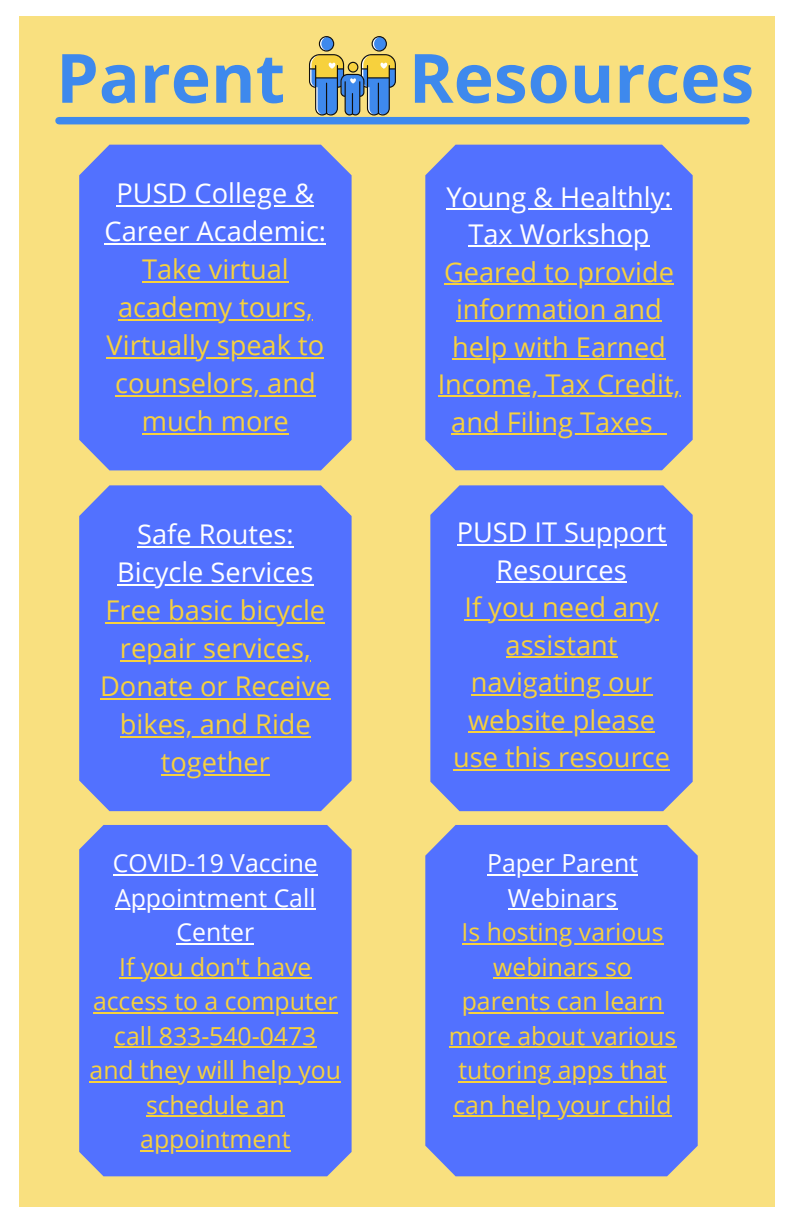
<style>
.page{position:relative;width:792px;height:1224px;background:#fff}
.page>*{position:absolute;margin:0;border:0;box-sizing:border-box;transform-origin:0 0}
.t1{font:700 68px "Open Sans";color:#3e89ed}
.t2{font:27.2px/38px "Open Sans";color:#f7d13d;text-align:center}
.t3{font:27.2px/38px "Open Sans";color:#fff;text-align:center}
.t4{font:24.8px/34.4px "Open Sans";color:#f7d13d;text-align:center}
.t5{font:24.8px/34.4px "Open Sans";color:#fff;text-align:center}
</style>
<div class="page">
<div style="left:20px;top:16px;width:755px;height:1190px;background:#f9e07f"></div>
<div style="left:79px;top:145px;width:273px;height:325px;background:#5271ff"></div>
<hr style="left:117px;top:205px;width:197px;height:2px;background:#fff">
<hr style="left:105px;top:243px;width:221px;height:2px;background:#fff">
<hr style="left:142px;top:281px;width:147px;height:2px;background:#f7d13d">
<hr style="left:118px;top:319px;width:195px;height:2px;background:#f7d13d">
<hr style="left:107px;top:357px;width:217px;height:2px;background:#f7d13d">
<hr style="left:115px;top:395px;width:201px;height:2px;background:#f7d13d">
<hr style="left:142px;top:433px;width:147px;height:2px;background:#f7d13d">
<div style="left:425px;top:145px;width:268px;height:325px;background:#5271ff"></div>
<hr style="left:446px;top:208px;width:226px;height:2px;background:#fff">
<hr style="left:468px;top:246px;width:182px;height:1px;background:#fff">
<hr style="left:444px;top:283px;width:230px;height:2px;background:#f7d13d">
<hr style="left:456px;top:321px;width:206px;height:1px;background:#f7d13d">
<hr style="left:452px;top:358px;width:214px;height:2px;background:#f7d13d">
<hr style="left:438px;top:396px;width:242px;height:1px;background:#f7d13d">
<hr style="left:451px;top:433px;width:202px;height:2px;background:#f7d13d">
<svg style="left:653px;top:433px;width:14px;height:2px"></svg>
<div style="left:79px;top:485px;width:273px;height:326px;background:#5271ff"></div>
<hr style="left:137px;top:546px;width:157px;height:2px;background:#fff">
<hr style="left:117px;top:584px;width:197px;height:2px;background:#fff">
<hr style="left:106px;top:622px;width:219px;height:2px;background:#f7d13d">
<hr style="left:120px;top:660px;width:191px;height:2px;background:#f7d13d">
<hr style="left:100px;top:698px;width:231px;height:2px;background:#f7d13d">
<hr style="left:120px;top:736px;width:191px;height:2px;background:#f7d13d">
<hr style="left:161px;top:774px;width:109px;height:2px;background:#f7d13d">
<div style="left:430px;top:485px;width:263px;height:326px;background:#5271ff"></div>
<hr style="left:457px;top:544px;width:209px;height:1px;background:#fff">
<hr style="left:496px;top:581px;width:131px;height:2px;background:#fff">
<hr style="left:464px;top:619px;width:195px;height:1px;background:#f7d13d">
<hr style="left:506px;top:656px;width:111px;height:2px;background:#f7d13d">
<hr style="left:471px;top:694px;width:181px;height:1px;background:#f7d13d">
<hr style="left:468px;top:731px;width:187px;height:2px;background:#f7d13d">
<hr style="left:453px;top:769px;width:217px;height:1px;background:#f7d13d">
<div style="left:425px;top:825px;width:273px;height:351px;background:#5271ff"></div>
<hr style="left:487px;top:874px;width:151px;height:1px;background:#fff">
<hr style="left:508px;top:908px;width:109px;height:2px;background:#fff">
<hr style="left:462px;top:943px;width:202px;height:1px;background:#f7d13d">
<hr style="left:493px;top:977px;width:139px;height:2px;background:#f7d13d">
<hr style="left:462px;top:1012px;width:201px;height:1px;background:#f7d13d">
<hr style="left:449px;top:1046px;width:227px;height:2px;background:#f7d13d">
<hr style="left:459px;top:1081px;width:208px;height:1px;background:#f7d13d">
<hr style="left:454px;top:1115px;width:218px;height:2px;background:#f7d13d">
<div style="left:59px;top:117px;width:687px;height:7px;background:#3e89ed"></div>
<svg style="left:309px;top:36px;width:87px;height:80px"></svg>
<div style="left:79px;top:825px;width:273px;height:351px;background:#5271ff"></div>
<hr style="left:113px;top:874px;width:205px;height:1px;background:#fff">
<hr style="left:115px;top:908px;width:201px;height:2px;background:#fff">
<hr style="left:177px;top:943px;width:77px;height:1px;background:#fff">
<hr style="left:119px;top:977px;width:192px;height:2px;background:#f7d13d">
<hr style="left:93px;top:1012px;width:245px;height:1px;background:#f7d13d">
<hr style="left:114px;top:1046px;width:202px;height:2px;background:#f7d13d">
<hr style="left:90px;top:1081px;width:251px;height:1px;background:#f7d13d">
<hr style="left:146px;top:1115px;width:139px;height:2px;background:#f7d13d">
<hr style="left:140px;top:1150px;width:150px;height:1px;background:#f7d13d">
<p class="t1" style="left:56px;top:30px;width:231px">Parent</p>
<p class="t1" style="left:409px;top:30px;width:347px">Resources</p>
<p class="t3" style="left:105px;top:174px;width:223px">PUSD College &amp;<br>Career Academic:</p>
<p class="t2" style="left:107px;top:250px;width:219px">Take virtual academy tours,<br>Virtually speak to counselors, and much more</p>
<p class="t3" style="left:117px;top:514px;width:198px">Safe Routes:<br>Bicycle Services</p>
<p class="t2" style="left:100px;top:590px;width:232px">Free basic bicycle repair services,<br>Donate or Receive bikes, and Ride together</p>
<p class="t5" style="left:113px;top:845px;width:206px">COVID-19 Vaccine</p>
<p class="t5" style="left:115px;top:880px;width:202px">Appointment Call<br>Center</p>
<p class="t4" style="left:90px;top:949px;width:253px">If you don't have access to a computer call 833-540-0473 and they will help you schedule an appointment</p>
<p class="t3" style="left:446px;top:177px;width:227px">Young &amp; Healthly:<br>Tax Workshop</p>
<p class="t2" style="left:438px;top:252px;width:244px">Geared to provide information and help with Earned<br>Income, Tax Credit, and Filing Taxes</p>
<p class="t3" style="left:457px;top:513px;width:211px">PUSD IT Support<br>Resources</p>
<p class="t2" style="left:453px;top:588px;width:218px">If you need any assistant navigating our website please use this resource</p>
<p class="t5" style="left:487px;top:845px;width:152px">Paper Parent<br>Webinars</p>
<p class="t4" style="left:449px;top:914px;width:229px">Is hosting various webinars so parents can learn more about various tutoring apps that can help your child</p>
</div>
